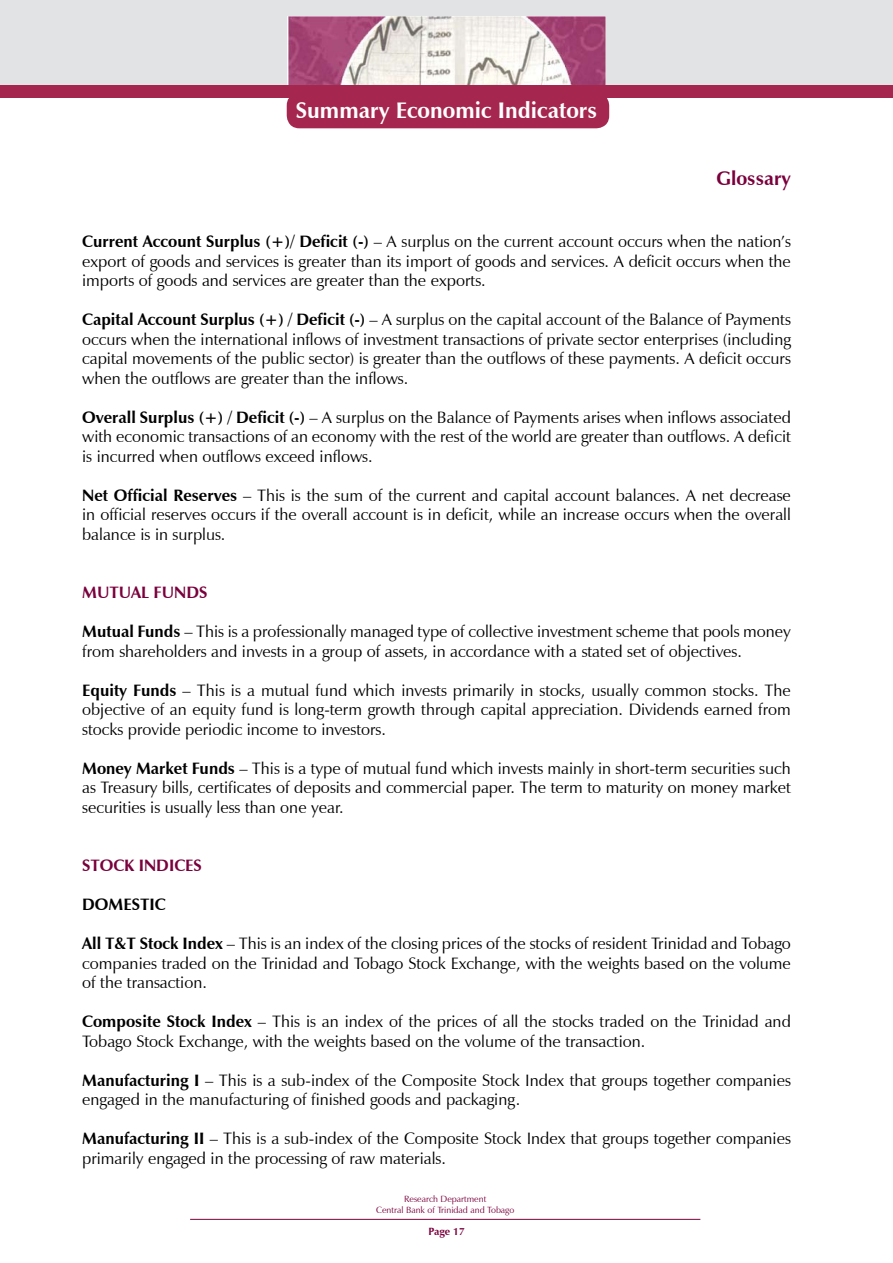
<style>
.page{position:relative;width:893px;height:1263px;background:#fff}
.page>*{position:absolute;margin:0;border:0;box-sizing:border-box;transform-origin:0 0}
.t1{font:700 22.5px "Zapf Humanist 601 BT";color:#fff}
.t2{font:700 19.5px "Zapf Humanist 601 BT";color:#7a003c}
.t3{font:16.5px/19.5px "Zapf Humanist 601 BT";color:#000;text-align:justify}
.t4{font:700 16.5px "Zapf Humanist 601 BT";color:#7a003c}
.t5{font:700 16.5px "Zapf Humanist 601 BT";color:#000}
.t6{font:700 10.5px "Zapf Humanist 601 BT";color:#7a003c}
.t7{font:9px/10.8px "Zapf Humanist 601 BT";color:#7a003c;text-align:center}
.s1{font-weight:700}
</style>
<div class="page">
<div style="left:0;top:0;width:893px;height:86px;background:#e2e3e4"></div>
<img style="left:287px;top:17px;width:319px;height:68px">
<div style="left:287px;top:93px;width:322px;height:35px;background:#a5264e;border-radius:13px"></div>
<div style="left:0;top:85px;width:893px;height:12px;background:#a5264e"></div>
<hr style="left:190px;top:1219px;width:510px;height:1px;background:#7a003c">
<h1 class="t1" style="left:296px;top:97px;width:303px">Summary Economic Indicators</h1>
<p class="t2" style="left:717px;top:166px;width:76px">Glossary</p>
<p class="t3" style="left:82px;top:232px;width:710px"><span class="s1">Current Account Surplus (+)/ Deficit (-)</span> – A surplus on the current account occurs when the nation’s export of goods and services is greater than its import of goods and services. A deficit occurs when the imports of goods and services are greater than the exports.</p>
<p class="t3" style="left:82px;top:310px;width:710px"><span class="s1">Capital Account Surplus (+) / Deficit (-)</span> – A surplus on the capital account of the Balance of Payments occurs when the international inflows of investment transactions of private sector enterprises (including capital movements of the public sector) is greater than the outflows of these payments. A deficit occurs when the outflows are greater than the inflows.</p>
<p class="t3" style="left:82px;top:407px;width:710px"><span class="s1">Overall Surplus (+) / Deficit (-)</span> – A surplus on the Balance of Payments arises when inflows associated with economic transactions of an economy with the rest of the world are greater than outflows. A deficit is incurred when outflows exceed inflows.</p>
<p class="t3" style="left:82px;top:485px;width:710px"><span class="s1">Net Official Reserves</span> – This is the sum of the current and capital account balances. A net decrease in official reserves occurs if the overall account is in deficit, while an increase occurs when the overall balance is in surplus.</p>
<p class="t4" style="left:82px;top:582px;width:127px">MUTUAL FUNDS</p>
<p class="t3" style="left:82px;top:622px;width:710px"><span class="s1">Mutual Funds</span> – This is a professionally managed type of collective investment scheme that pools money from shareholders and invests in a group of assets, in accordance with a stated set of objectives.</p>
<p class="t3" style="left:82px;top:680px;width:710px"><span class="s1">Equity Funds</span> – This is a mutual fund which invests primarily in stocks, usually common stocks. The objective of an equity fund is long-term growth through capital appreciation. Dividends earned from stocks provide periodic income to investors.</p>
<p class="t3" style="left:82px;top:758px;width:710px"><span class="s1">Money Market Funds</span> – This is a type of mutual fund which invests mainly in short-term securities such as Treasury bills, certificates of deposits and commercial paper. The term to maturity on money market securities is usually less than one year.</p>
<p class="t4" style="left:82px;top:855px;width:121px">STOCK INDICES</p>
<p class="t5" style="left:82px;top:894px;width:85px">DOMESTIC</p>
<p class="t3" style="left:82px;top:934px;width:710px"><span class="s1">All T&amp;T Stock Index</span> – This is an index of the closing prices of the stocks of resident Trinidad and Tobago companies traded on the Trinidad and Tobago Stock Exchange, with the weights based on the volume of the transaction.</p>
<p class="t3" style="left:82px;top:1012px;width:710px"><span class="s1">Composite Stock Index</span> – This is an index of the prices of all the stocks traded on the Trinidad and<br>Tobago Stock Exchange, with the weights based on the volume of the transaction.</p>
<p class="t3" style="left:82px;top:1070px;width:710px"><span class="s1">Manufacturing I</span> – This is a sub-index of the Composite Stock Index that groups together companies engaged in the manufacturing of finished goods and packaging.</p>
<p class="t3" style="left:82px;top:1129px;width:710px"><span class="s1">Manufacturing II</span> – This is a sub-index of the Composite Stock Index that groups together companies primarily engaged in the processing of raw materials.</p>
<p class="t7" style="left:376px;top:1194px;width:140px">Research Department<br>Central Bank of Trinidad and Tobago</p>
<p class="t6" style="left:428px;top:1225px;width:38px">Page 17</p>
</div>
